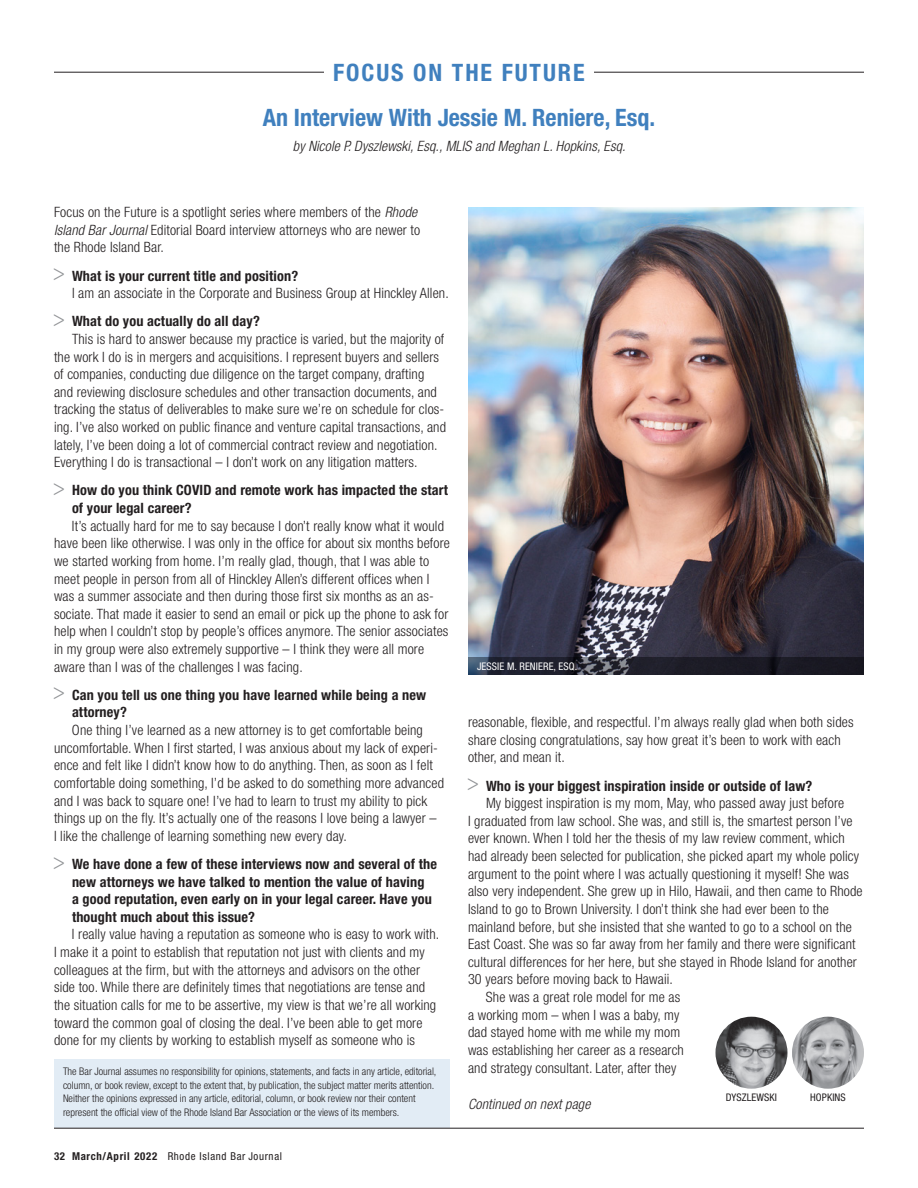
<style>
.page{position:relative;width:918px;height:1188px;background:#fff}
.page>*{position:absolute;margin:0;border:0;box-sizing:border-box;transform-origin:0 0}
.Article_Titles{font:700 condensed 24px "Helvetica Neue LT Pro";color:#4080be}
.Article_Titles-2{font:700 condensed 24px "Helvetica Neue LT Pro";letter-spacing:.08em;color:#4080be}
.Body_Copy{font:300 condensed 14.25px/17.7px "Helvetica Neue LT Pro";letter-spacing:.01em;color:#231f20}
.Body_Copy-2{font:700 condensed 14.25px/17.7px "Helvetica Neue LT Pro";letter-spacing:.01em;color:#231f20}
.Body_Copy-3{font:italic 300 condensed 14.25px "Helvetica Neue LT Pro";letter-spacing:.01em;color:#231f20}
.t1{font:condensed 10.8px "Helvetica Neue LT Pro";letter-spacing:.06em;color:#231f20}
.Default{font:300 condensed 10.5px/13.5px "Helvetica Neue LT Pro";color:#231f20}
.Default-2{font:condensed 10.5px "Helvetica Neue LT Pro";letter-spacing:.01em;color:#fff}
.Body_Copy-4{font:condensed 10.5px "Helvetica Neue LT Pro";letter-spacing:.01em;color:#231f20}
.s1{font-style:italic}
.s2{font-weight:300;font-size:22.95px;color:#939598}
.s3{font-weight:700}
</style>
<div class="page">
<div style="left:54px;top:1059px;width:396px;height:69px;background:#e2ecf5"></div>
<img style="left:792px;top:1017px;width:72px;height:72px;border-radius:36px">
<img style="left:716px;top:1017px;width:72px;height:72px;border-radius:36px">
<hr style="left:54px;top:72px;width:810px;height:1px;background:#231f20">
<div style="left:324px;top:58px;width:270px;height:28px;background:#fff"></div>
<hr style="left:54px;top:1128px;width:810px;height:1px;background:#231f20">
<img style="left:468px;top:207px;width:396px;height:450px">
<svg style="left:468px;top:657px;width:396px;height:18px;background:#232430"></svg>
<p class="Article_Titles-2" style="left:333px;top:58px;width:253px">FOCUS ON THE FUTURE</p>
<p class="Article_Titles" style="left:263px;top:103px;width:394px">An Interview With Jessie M. Reniere, Esq.</p>
<p class="Body_Copy-3" style="left:293px;top:138px;width:334px">by Nicole P. Dyszlewski, Esq., MLIS and Meghan L. Hopkins, Esq.</p>
<p class="Body_Copy" style="left:54px;top:203px;width:368px">Focus on the Future is a spotlight series where members of the <span class="s1">Rhode<br>Island Bar Journal</span> Editorial Board interview attorneys who are newer to the Rhode Island Bar.</p>
<p class="Body_Copy-2" style="left:53px;top:267px;width:247px"><span class="s2">&gt;</span> What is your current title and position?</p>
<p class="Body_Copy" style="left:72px;top:284px;width:378px">I am an associate in the Corporate and Business Group at Hinckley Allen.</p>
<p class="Body_Copy-2" style="left:53px;top:313px;width:208px"><span class="s2">&gt;</span> What do you actually do all day?</p>
<p class="Body_Copy" style="left:54px;top:330px;width:394px;text-indent:18px">This is hard to answer because my practice is varied, but the majority of the work I do is in mergers and acquisitions. I represent buyers and sellers of companies, conducting due diligence on the target company, drafting and reviewing disclosure schedules and other transaction documents, and tracking the status of deliverables to make sure we’re on schedule for clos&shy;ing. I’ve also worked on public finance and venture capital transactions, and lately, I’ve been doing a lot of commercial contract review and negotiation.<br>Everything I do is transactional – I don’t work on any litigation matters.</p>
<p class="Body_Copy-2" style="left:72px;top:482px;width:378px;text-indent:-19px"><span class="s2">&gt;</span> How do you think COVID and remote work has impacted the start of your legal career?</p>
<p class="Body_Copy" style="left:54px;top:517px;width:397px;text-indent:18px">It’s actually hard for me to say because I don’t really know what it would have been like otherwise. I was only in the office for about six months before we started working from home. I’m really glad, though, that I was able to meet people in person from all of Hinckley Allen’s different offices when I was a summer associate and then during those first six months as an as&shy;sociate. That made it easier to send an email or pick up the phone to ask for help when I couldn’t stop by people’s offices anymore. The senior associates in my group were also extremely supportive – I think they were all more aware than I was of the challenges I was facing.</p>
<p class="Body_Copy-2" style="left:72px;top:686px;width:356px;text-indent:-19px"><span class="s2">&gt;</span> Can you tell us one thing you have learned while being a new attorney?</p>
<p class="Body_Copy" style="left:54px;top:721px;width:392px;text-indent:18px">One thing I’ve learned as a new attorney is to get comfortable being uncomfortable. When I first started, I was anxious about my lack of experi&shy;ence and felt like I didn’t know how to do anything. Then, as soon as I felt comfortable doing something, I’d be asked to do something more advanced and I was back to square one! I’ve had to learn to trust my ability to pick things up on the fly. It’s actually one of the reasons I love being a lawyer –<br>I like the challenge of learning something new every day.</p>
<p class="Body_Copy-2" style="left:72px;top:855px;width:367px;text-indent:-19px"><span class="s2">&gt;</span> We have done a few of these interviews now and several of the new attorneys we have talked to mention the value of having<br>a good reputation, even early on in your legal career. Have you thought much about this issue?</p>
<p class="Body_Copy" style="left:54px;top:925px;width:387px;text-indent:18px">I really value having a reputation as someone who is easy to work with.<br>I make it a point to establish that reputation not just with clients and my colleagues at the firm, but with the attorneys and advisors on the other side too. While there are definitely times that negotiations are tense and the situation calls for me to be assertive, my view is that we’re all working toward the common goal of closing the deal. I’ve been able to get more done for my clients by working to establish myself as someone who is</p>
<p class="Default" style="left:63px;top:1065px;width:375px">The Bar Journal assumes no responsibility for opinions, statements, and facts in any article, editorial, column, or book review, except to the extent that, by publication, the subject matter merits attention.<br>Neither the opinions expressed in any article, editorial, column, or book review nor their content represent the official view of the Rhode Island Bar Association or the views of its members.</p>
<p class="t1" style="left:54px;top:1150px;width:230px"><span class="s3">32 March/April 2022</span> Rhode Island Bar Journal</p>
<p class="Default-2" style="left:477px;top:660px;width:102px">JESSIE M. RENIERE, ESQ.</p>
<p class="Body_Copy" style="left:468px;top:713px;width:387px">reasonable, flexible, and respectful. I’m always really glad when both sides share closing congratulations, say how great it’s been to work with each other, and mean it.</p>
<p class="Body_Copy-2" style="left:467px;top:777px;width:347px"><span class="s2">&gt;</span> Who is your biggest inspiration inside or outside of law?</p>
<p class="Body_Copy" style="left:468px;top:794px;width:396px;text-indent:18px">My biggest inspiration is my mom, May, who passed away just before<br>I graduated from law school. She was, and still is, the smartest person I’ve ever known. When I told her the thesis of my law review comment, which had already been selected for publication, she picked apart my whole policy argument to the point where I was actually questioning it myself! She was also very independent. She grew up in Hilo, Hawaii, and then came to Rhode Island to go to Brown University. I don’t think she had ever been to the mainland before, but she insisted that she wanted to go to a school on the East Coast. She was so far away from her family and there were significant cultural differences for her here, but she stayed in Rhode Island for another 30 years before moving back to Hawaii.</p>
<p class="Body_Copy" style="left:468px;top:988px;width:217px;text-indent:18px">She was a great role model for me as a working mom – when I was a baby, my dad stayed home with me while my mom was establishing her career as a research and strategy consultant. Later, after they</p>
<p class="Body_Copy-3" style="left:468px;top:1095px;width:124px">Continued on next page</p>
<p class="Body_Copy-4" style="left:726px;top:1091px;width:53px">DYSZLEWSKI</p>
<p class="Body_Copy-4" style="left:810px;top:1091px;width:37px">HOPKINS</p>
</div>
